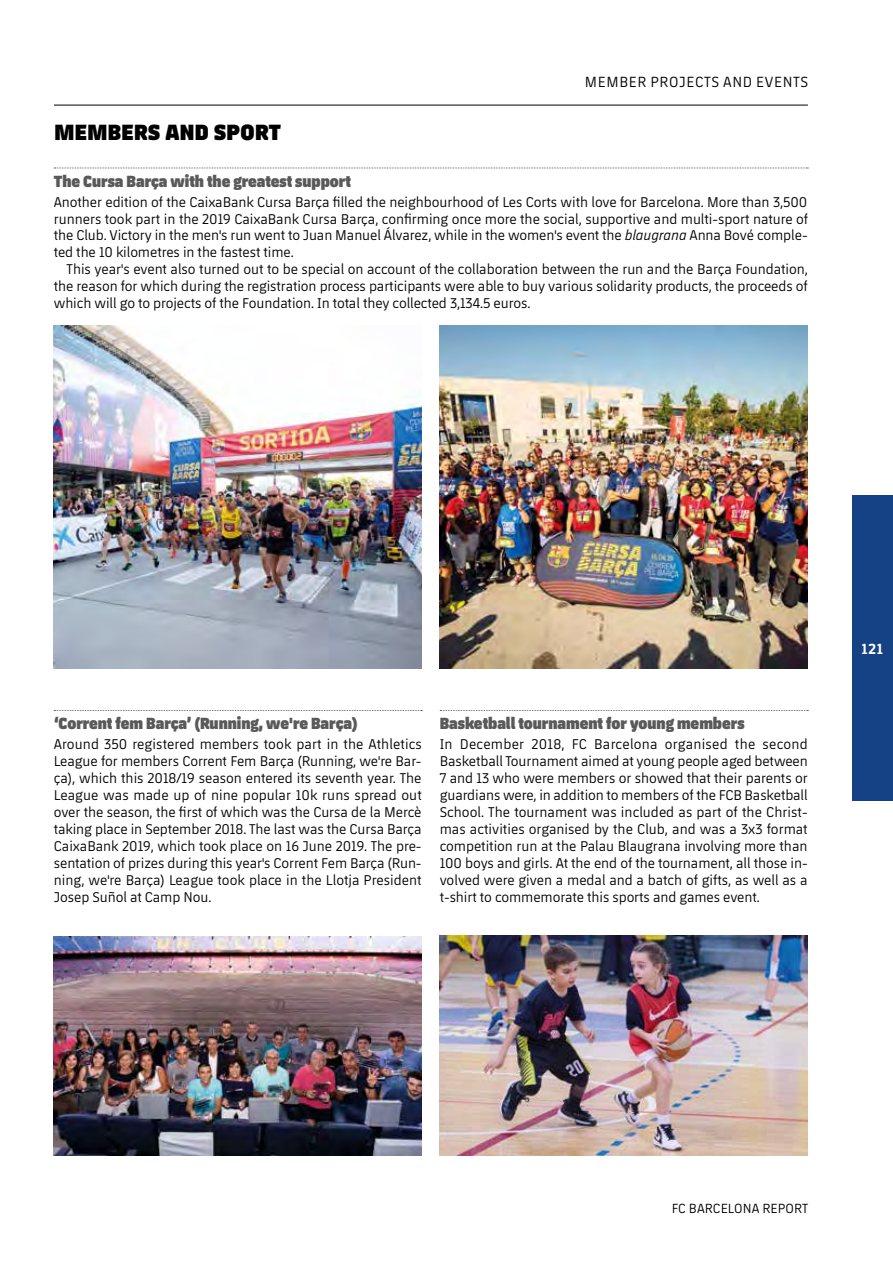
<style>
.page{position:relative;width:893px;height:1263px;background:#fff}
.page>*{position:absolute;margin:0;border:0;box-sizing:border-box;transform-origin:0 0}
.t1{font:800 22.5px "FCBARCELONA";letter-spacing:.02em;color:#000}
.t2{font:800 16.5px "FCBARCELONA";color:#595959}
.t3{font:15px "FCBARCELONA";letter-spacing:.045em;color:#000}
.t4{font:700 15px "FCBARCELONA";color:#fff}
.t5{font:14.4px/17px "FCBARCELONA";letter-spacing:-.005em;color:#000;text-align:justify}
.t6{font:13.5px "FCBARCELONA";letter-spacing:.01em;color:#000}
.s1{font-style:italic}
</style>
<div class="page">
<div style="left:853px;top:495px;width:40px;height:305px;background:#154284"></div>
<img style="left:54px;top:325px;width:368px;height:343px">
<img style="left:439px;top:935px;width:369px;height:221px">
<img style="left:440px;top:325px;width:368px;height:343px">
<img style="left:54px;top:936px;width:368px;height:220px">
<hr style="left:54px;top:105px;width:754px;height:1px;background:#000">
<svg style="left:54px;top:168px;width:754px;height:1px"></svg>
<svg style="left:54px;top:710px;width:368px;height:1px"></svg>
<svg style="left:440px;top:710px;width:368px;height:1px"></svg>
<h1 class="t1" style="left:54px;top:115px;width:228px">MEMBERS AND SPORT</h1>
<p class="t3" style="left:585px;top:72px;width:225px">MEMBER PROJECTS AND EVENTS</p>
<p class="t2" style="left:54px;top:168px;width:299px">The Cursa Barça with the greatest support</p>
<p class="t5" style="left:54px;top:192px;width:756px">Another edition of the CaixaBank Cursa Barça filled the neighbourhood of Les Corts with love for Barcelona. More than 3,500 runners took part in the 2019 CaixaBank Cursa Barça, confirming once more the social, supportive and multi-sport nature of the Club. Victory in the men's run went to Juan Manuel Álvarez, while in the women's event the <span class="s1">blaugrana</span> Anna Bové comple&shy;ted the 10 kilometres in the fastest time.</p>
<p class="t5" style="left:54px;top:260px;width:755px;text-indent:13px">This year's event also turned out to be special on account of the collaboration between the run and the Barça Foundation, the reason for which during the registration process participants were able to buy various solidarity products, the proceeds of which will go to projects of the Foundation. In total they collected 3,134.5 euros.</p>
<p class="t2" style="left:54px;top:711px;width:305px">‘Corrent fem Barça’ (Running, we're Barça)</p>
<p class="t5" style="left:54px;top:735px;width:369px">Around 350 registered members took part in the Athletics League for members Corrent Fem Barça (Running, we're Bar&shy;ça), which this 2018/19 season entered its seventh year. The League was made up of nine popular 10k runs spread out over the season, the first of which was the Cursa de la Mercè taking place in September 2018. The last was the Cursa Barça CaixaBank 2019, which took place on 16 June 2019. The pre&shy;sentation of prizes during this year's Corrent Fem Barça (Run&shy;ning, we're Barça) League took place in the Llotja President Josep Suñol at Camp Nou.</p>
<p class="t2" style="left:440px;top:711px;width:306px">Basketball tournament for young members</p>
<p class="t5" style="left:440px;top:735px;width:370px">In December 2018, FC Barcelona organised the second Basketball Tournament aimed at young people aged between 7 and 13 who were members or showed that their parents or guardians were, in addition to members of the FCB Basketball School. The tournament was included as part of the Christ&shy;mas activities organised by the Club, and was a 3x3 format competition run at the Palau Blaugrana involving more than 100 boys and girls. At the end of the tournament, all those in&shy;volved were given a medal and a batch of gifts, as well as a t-shirt to commemorate this sports and games event.</p>
<p class="t4" style="left:862px;top:638px;width:23px">121</p>
<p class="t6" style="left:672px;top:1199px;width:138px">FC BARCELONA REPORT</p>
</div>
